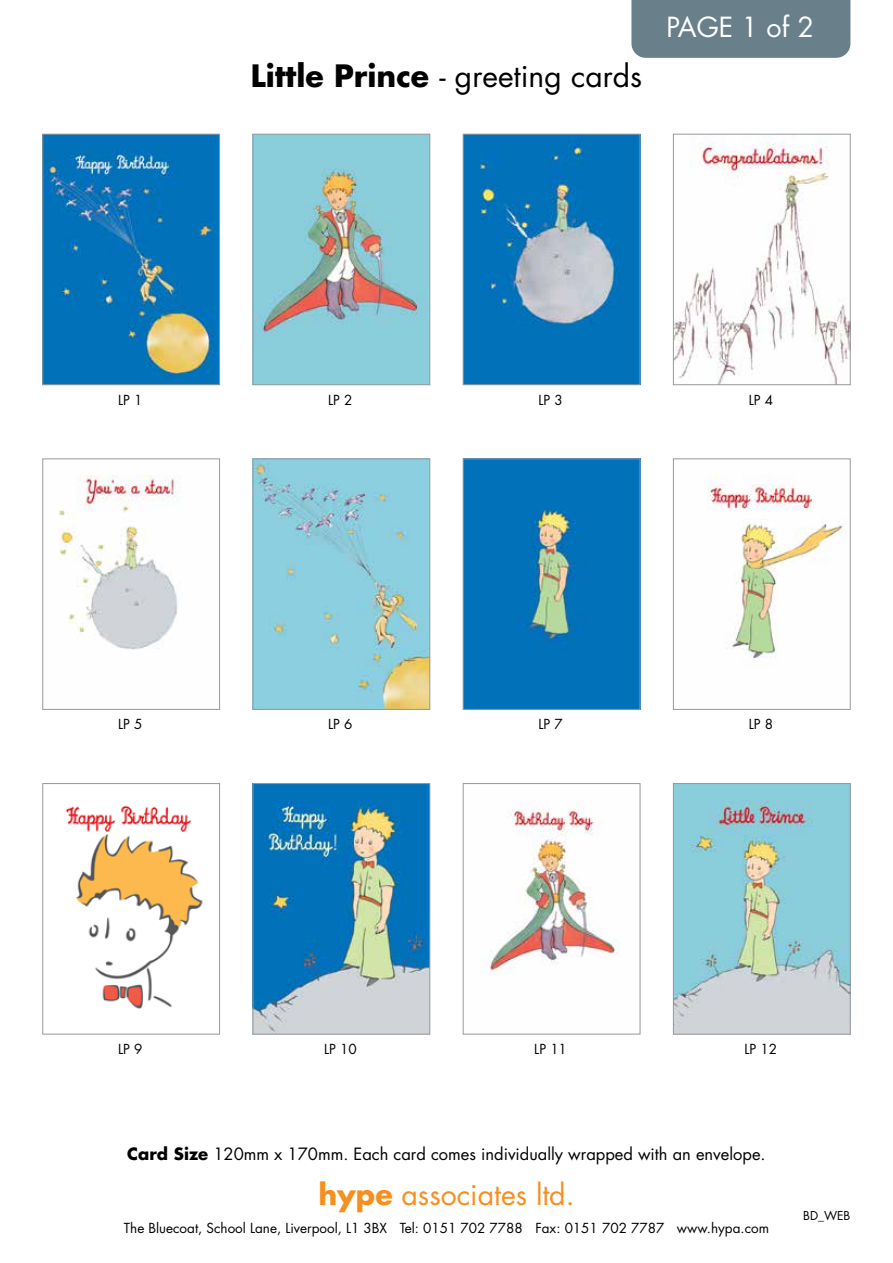
<style>
.page{position:relative;width:893px;height:1263px;background:#fff}
.page>*{position:absolute;margin:0;border:0;box-sizing:border-box;transform-origin:0 0}
.t1{font:30px "Futura Std";color:#000}
.t2{font:28.5px "Futura Std";color:#f78f1e}
.t3{font:27px "Futura Std";color:#fff}
.t4{font:16.5px "Futura Std";color:#000}
.t5{font:13.5px "Futura Std";color:#000}
.t6{font:12px "Futura Std";color:#000}
.s1{font-weight:700}
</style>
<div class="page">
<img style="left:45px;top:136px;width:173px;height:247px">
<div style="left:43px;top:134px;width:177px;height:251px;border:1px solid #97999c"></div>
<img style="left:65px;top:805px;width:138px;height:204px">
<div style="left:43px;top:783px;width:177px;height:251px;border:1px solid #97999c"></div>
<img style="left:59px;top:475px;width:122px;height:175px">
<div style="left:43px;top:459px;width:177px;height:251px;border:1px solid #97999c"></div>
<img style="left:675px;top:136px;width:173px;height:247px">
<div style="left:673px;top:134px;width:177px;height:251px;border:1px solid #97999c"></div>
<img style="left:675px;top:785px;width:173px;height:247px">
<div style="left:673px;top:783px;width:177px;height:251px;border:1px solid #97999c"></div>
<img style="left:708px;top:476px;width:139px;height:184px">
<div style="left:673px;top:459px;width:177px;height:251px;border:1px solid #97999c"></div>
<img style="left:255px;top:136px;width:173px;height:247px">
<div style="left:253px;top:134px;width:177px;height:251px;border:1px solid #97999c"></div>
<img style="left:255px;top:785px;width:173px;height:247px">
<div style="left:253px;top:783px;width:177px;height:251px;border:1px solid #97999c"></div>
<img style="left:255px;top:461px;width:173px;height:247px">
<div style="left:253px;top:459px;width:177px;height:251px;border:1px solid #97999c"></div>
<img style="left:465px;top:136px;width:173px;height:247px">
<div style="left:463px;top:134px;width:177px;height:251px;border:1px solid #97999c"></div>
<img style="left:484px;top:801px;width:135px;height:173px">
<div style="left:463px;top:783px;width:177px;height:251px;border:1px solid #97999c"></div>
<img style="left:465px;top:461px;width:173px;height:247px">
<div style="left:463px;top:459px;width:177px;height:251px;border:1px solid #97999c"></div>
<div style="left:631px;top:0;width:219px;height:58px;background:#69808b"></div>
<h1 class="t1" style="left:251px;top:57px;width:393px"><span class="s1">Little Prince</span> - greeting cards</h1>
<h3 class="t3" style="left:666px;top:10px;width:149px">PAGE 1 of 2</h3>
<p class="t5" style="left:118px;top:391px;width:26px">LP 1</p>
<p class="t5" style="left:328px;top:391px;width:26px">LP 2</p>
<p class="t5" style="left:538px;top:391px;width:26px">LP 3</p>
<p class="t5" style="left:749px;top:391px;width:26px">LP 4</p>
<p class="t5" style="left:118px;top:716px;width:26px">LP 5</p>
<p class="t5" style="left:328px;top:716px;width:26px">LP 6</p>
<p class="t5" style="left:538px;top:716px;width:26px">LP 7</p>
<p class="t5" style="left:749px;top:716px;width:26px">LP 8</p>
<p class="t5" style="left:118px;top:1040px;width:26px">LP 9</p>
<p class="t5" style="left:324px;top:1040px;width:34px">LP 10</p>
<p class="t5" style="left:534px;top:1040px;width:34px">LP 11</p>
<p class="t5" style="left:744px;top:1040px;width:34px">LP 12</p>
<p class="t4" style="left:127px;top:1143px;width:640px"><span class="s1">Card Size</span> 120mm x 170mm. Each card comes individually wrapped with an envelope.</p>
<h2 class="t2" style="left:318px;top:1176px;width:258px"><span class="s1">hype</span> associates ltd.</h2>
<p class="t5" style="left:124px;top:1219px;width:647px">The Bluecoat, School Lane, Liverpool, L1 3BX Tel: 0151 702 7788 Fax: 0151 702 7787 www.hypa.com</p>
<p class="t6" style="left:803px;top:1208px;width:49px">BD_WEB</p>
</div>
